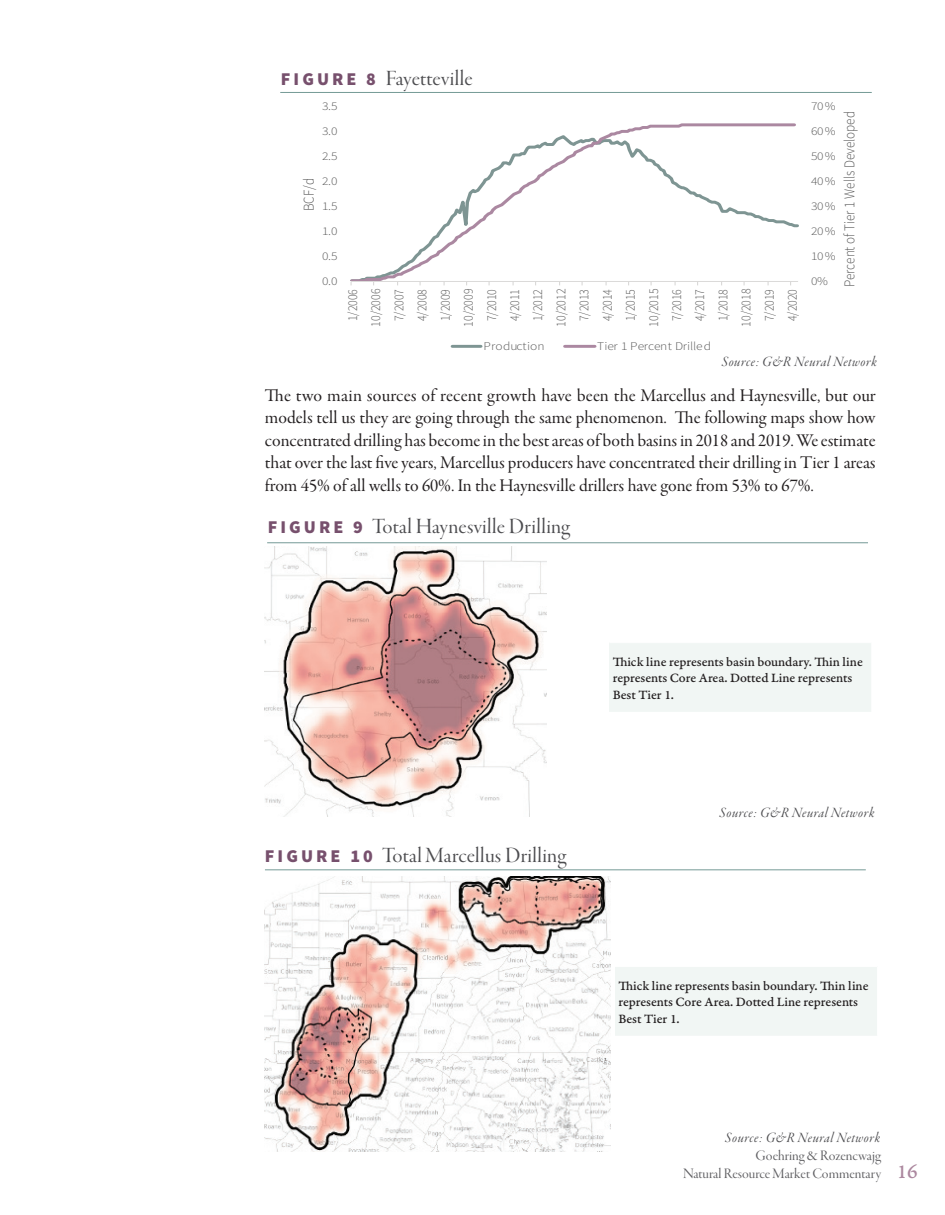
<style>
.page{position:relative;width:945px;height:1215px;background:#fff}
.page>*{position:absolute;margin:0;border:0;box-sizing:border-box;transform-origin:0 0}
.t1{font:22.5px "Garamond Premr Pro Disp";letter-spacing:.01em;color:#4c4c4f}
.t2{font:18px/22.5px "Garamond Premr Pro Subh";color:#231f20;text-align:justify}
.t3{font:15px "Garamond Premr Pro It Disp";letter-spacing:.04em;color:#4c4c4f}
.t4{font:15px/18px "Garamond Premr Pro Disp";color:#5f5f62}
.t5{font:300 15px "Source Sans Pro";color:#595959;scale:.87 1}
.t6{font:13.5px/16.2px "Garamond Premr Pro Med Capt";letter-spacing:-.01em;color:#231f20}
.t7{font:300 13.5px/23.1px "Source Sans Pro";letter-spacing:-.035em;color:#595959;text-align:center;scale:.87 1}
.t8{font:300 11.85px "Source Sans Pro";letter-spacing:-.005em;color:#595959;scale:1.14 1}
.s1{font-family:"Source Sans Pro";font-weight:900;font-size:18px;color:#77506d}
.s2{font-family:"Garamond Premr Pro Med Capt";font-size:21px;color:#ac889f}
</style>
<div class="page">
<hr style="left:351px;top:281px;width:447px;height:1px;background:#dad9d8">
<svg style="left:350px;top:123px;width:448px;height:158px"></svg>
<hr style="left:452px;top:345px;width:29px;height:3px;background:#7e9593">
<hr style="left:565px;top:345px;width:30px;height:3px;background:#ab88a1">
<hr style="left:280px;top:92px;width:592px;height:1px;background:#759a96">
<hr style="left:267px;top:542px;width:601px;height:1px;background:#759a96">
<div style="left:609px;top:643px;width:263px;height:69px;background:#f1f6f4"></div>
<hr style="left:871px;top:643px;width:1px;height:69px;background:#fff">
<img style="left:265px;top:547px;width:281px;height:269px">
<hr style="left:265px;top:869px;width:601px;height:1px;background:#759a96">
<img style="left:265px;top:877px;width:346px;height:274px">
<div style="left:615px;top:967px;width:262px;height:69px;background:#f1f6f4"></div>
<p class="t1" style="left:281px;top:65px;width:193px"><span class="s1">FIGURE 8</span> Fayetteville</p>
<p class="t8" style="left:322px;top:99px;width:15px">3.5</p>
<p class="t8" style="left:322px;top:124px;width:15px">3.0</p>
<p class="t8" style="left:322px;top:149px;width:15px">2.5</p>
<p class="t8" style="left:322px;top:174px;width:15px">2.0</p>
<p class="t5" style="left:300px;top:211px;width:39px;rotate:-90deg">BCF/d</p>
<p class="t8" style="left:322px;top:199px;width:15px">1.5</p>
<p class="t8" style="left:322px;top:224px;width:15px">1.0</p>
<p class="t8" style="left:322px;top:249px;width:15px">0.5</p>
<p class="t8" style="left:322px;top:274px;width:15px">0.0</p>
<p class="t8" style="left:811px;top:99px;width:23px">70%</p>
<p class="t8" style="left:811px;top:124px;width:23px">60%</p>
<p class="t8" style="left:811px;top:149px;width:23px">50%</p>
<p class="t8" style="left:811px;top:174px;width:23px">40%</p>
<p class="t8" style="left:811px;top:199px;width:23px">30%</p>
<p class="t8" style="left:811px;top:224px;width:23px">20%</p>
<p class="t8" style="left:811px;top:249px;width:23px">10%</p>
<p class="t8" style="left:811px;top:274px;width:16px">0%</p>
<p class="t5" style="left:840px;top:287px;width:204px;rotate:-90deg">Percent of Tier 1 Wells Developed</p>
<p class="t7" style="left:341px;top:327px;width:46px;rotate:-90deg">1/2006<br>10/2006<br>7/2007<br>4/2008<br>1/2009<br>10/2009<br>7/2010<br>4/2011<br>1/2012<br>10/2012<br>7/2013<br>4/2014<br>1/2015<br>10/2015<br>7/2016<br>4/2017<br>1/2018<br>10/2018<br>7/2019<br>4/2020</p>
<p class="t8" style="left:484px;top:339px;width:55px">Production</p>
<p class="t8" style="left:597px;top:339px;width:101px">Tier 1 Percent Drilled</p>
<p class="t3" style="left:722px;top:354px;width:156px">Source: G&amp;R Neural Network</p>
<p class="t2" style="left:265px;top:385px;width:612px">The two main sources of recent growth have been the Marcellus and Haynesville, but our models tell us they are going through the same phenomenon. The following maps show how concentrated drilling has become in the best areas of both basins in 2018 and 2019. We estimate that over the last five years, Marcellus producers have concentrated their drilling in Tier 1 areas from 45% of all wells to 60%. In the Haynesville drillers have gone from 53% to 67%.</p>
<p class="t1" style="left:268px;top:514px;width:304px"><span class="s1">FIGURE 9</span> Total Haynesville Drilling</p>
<p class="t6" style="left:613px;top:654px;width:252px">Thick line represents basin boundary. Thin line represents Core Area. Dotted Line represents<br>Best Tier 1.</p>
<p class="t1" style="left:265px;top:843px;width:303px"><span class="s1">F I G U R E 1 0</span> Total Marcellus Drilling</p>
<p class="t3" style="left:720px;top:805px;width:156px">Source: G&amp;R Neural Network</p>
<p class="t6" style="left:619px;top:978px;width:252px">Thick line represents basin boundary. Thin line represents Core Area. Dotted Line represents<br>Best Tier 1.</p>
<p class="t3" style="left:725px;top:1129px;width:156px">Source: G&amp;R Neural Network</p>
<p class="t4" style="left:683px;top:1147px;width:236px;text-indent:73px">Goehring &amp; Rozencwajg<br>Natural Resource Market Commentary <span class="s2">16</span></p>
</div>
